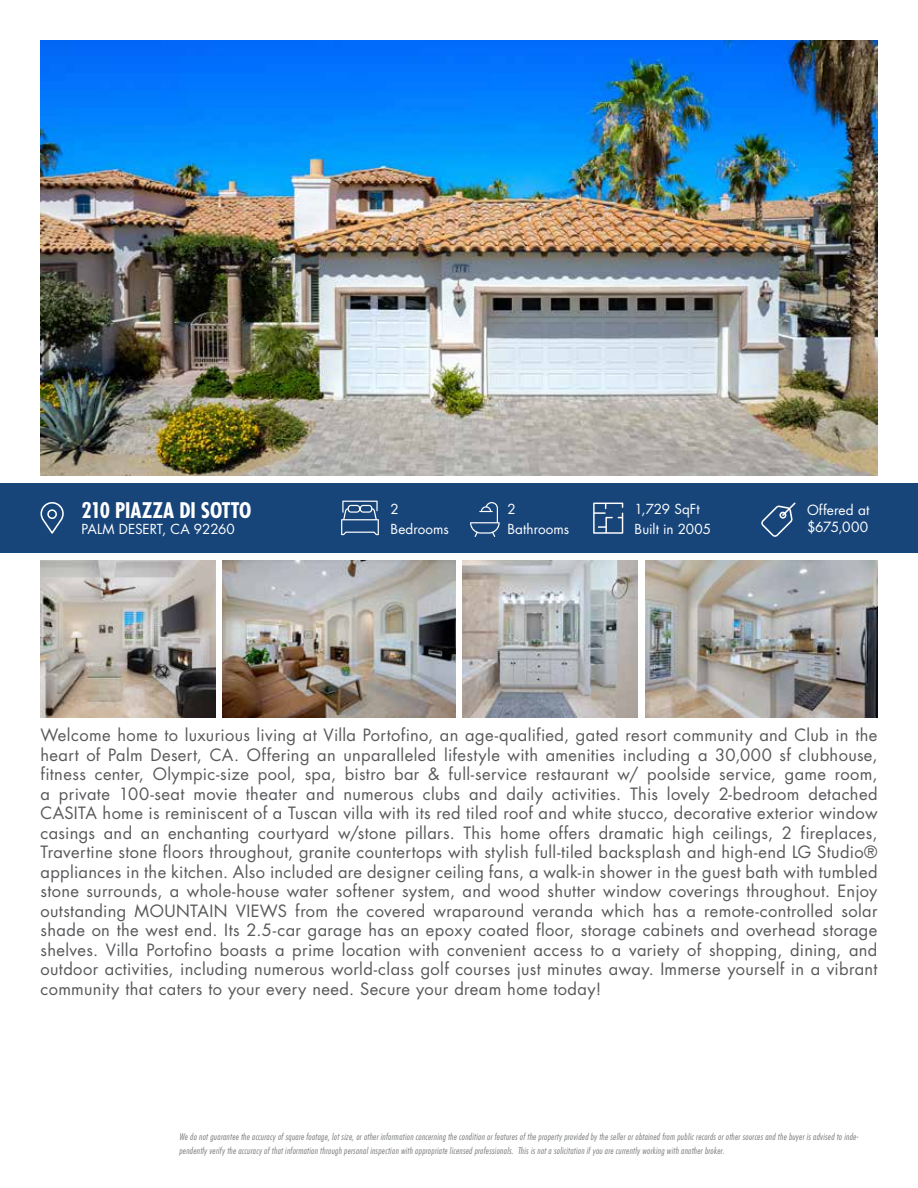
<style>
.page{position:relative;width:918px;height:1188px;background:#fff}
.page>*{position:absolute;margin:0;border:0;box-sizing:border-box;transform-origin:0 0}
.t1{font:700 condensed 21px "Futura Std";letter-spacing:-.005em;color:#fff}
.t2{font:16.5px/19.5px "Futura Std";letter-spacing:.025em;color:#58595b;text-align:justify}
.t3{font:13.65px/17.1px "Futura Std";letter-spacing:.01em;color:#fff}
.t4{font:13.5px/20.2px "Futura Std";color:#fff}
.t5{font:italic 300 condensed 9px/13.5px "Futura Std";letter-spacing:.04em;color:#757779}
</style>
<div class="page">
<div style="left:0;top:483px;width:918px;height:70px;background:#17457a"></div>
<img style="left:40px;top:40px;width:838px;height:436px">
<img style="left:223px;top:560px;width:232px;height:157px">
<img style="left:645px;top:560px;width:233px;height:157px">
<img style="left:463px;top:560px;width:175px;height:157px">
<svg style="left:40px;top:502px;width:24px;height:32px"></svg>
<svg style="left:341px;top:501px;width:38px;height:34px"></svg>
<svg style="left:470px;top:502px;width:30px;height:35px"></svg>
<svg style="left:593px;top:503px;width:30px;height:31px"></svg>
<img style="left:40px;top:560px;width:175px;height:157px">
<svg style="left:761px;top:502px;width:35px;height:35px"></svg>
<p class="t1" style="left:82px;top:497px;width:171px">210 PIAZZA DI SOTTO</p>
<p class="t4" style="left:82px;top:519px;width:155px">PALM DESERT, CA 92260</p>
<p class="t4" style="left:391px;top:499px;width:60px">2<br>Bedrooms</p>
<p class="t4" style="left:507px;top:499px;width:63px">2<br>Bathrooms</p>
<p class="t4" style="left:635px;top:499px;width:78px">1,729 SqFt<br>Built in 2005</p>
<p class="t3" style="left:807px;top:502px;width:64px">Offered at $675,000</p>
<p class="t2" style="left:40px;top:725px;width:839px">Welcome home to luxurious living at Villa Portofino, an age-qualified, gated resort community and Club in the heart of Palm Desert, CA. Offering an unparalleled lifestyle with amenities including a 30,000 sf clubhouse, fitness center, Olympic-size pool, spa, bistro bar &amp; full-service restaurant w/ poolside service, game room, a private 100-seat movie theater and numerous clubs and daily activities. This lovely 2-bedroom detached CASITA home is reminiscent of a Tuscan villa with its red tiled roof and white stucco, decorative exterior window casings and an enchanting courtyard w/stone pillars. This home offers dramatic high ceilings, 2 fireplaces, Travertine stone floors throughout, granite countertops with stylish full-tiled backsplash and high-end LG Studio® appliances in the kitchen. Also included are designer ceiling fans, a walk-in shower in the guest bath with tumbled stone surrounds, a whole-house water softener system, and wood shutter window coverings throughout. Enjoy outstanding MOUNTAIN VIEWS from the covered wraparound veranda which has a remote-controlled solar shade on the west end. Its 2.5-car garage has an epoxy coated floor, storage cabinets and overhead storage shelves. Villa Portofino boasts a prime location with convenient access to a variety of shopping, dining, and outdoor activities, including numerous world-class golf courses just minutes away. Immerse yourself in a vibrant community that caters to your every need. Secure your dream home today!</p>
<p class="t5" style="left:179px;top:1130px;width:681px">We do not guarantee the accuracy of square footage, lot size, or other information concerning the condition or features of the property provided by the seller or obtained from public records or other sources and the buyer is advised to inde&shy;pendently verify the accuracy of that information through personal inspection with appropriate licensed professionals. This is not a solicitation if you are currently working with another broker.</p>
</div>
